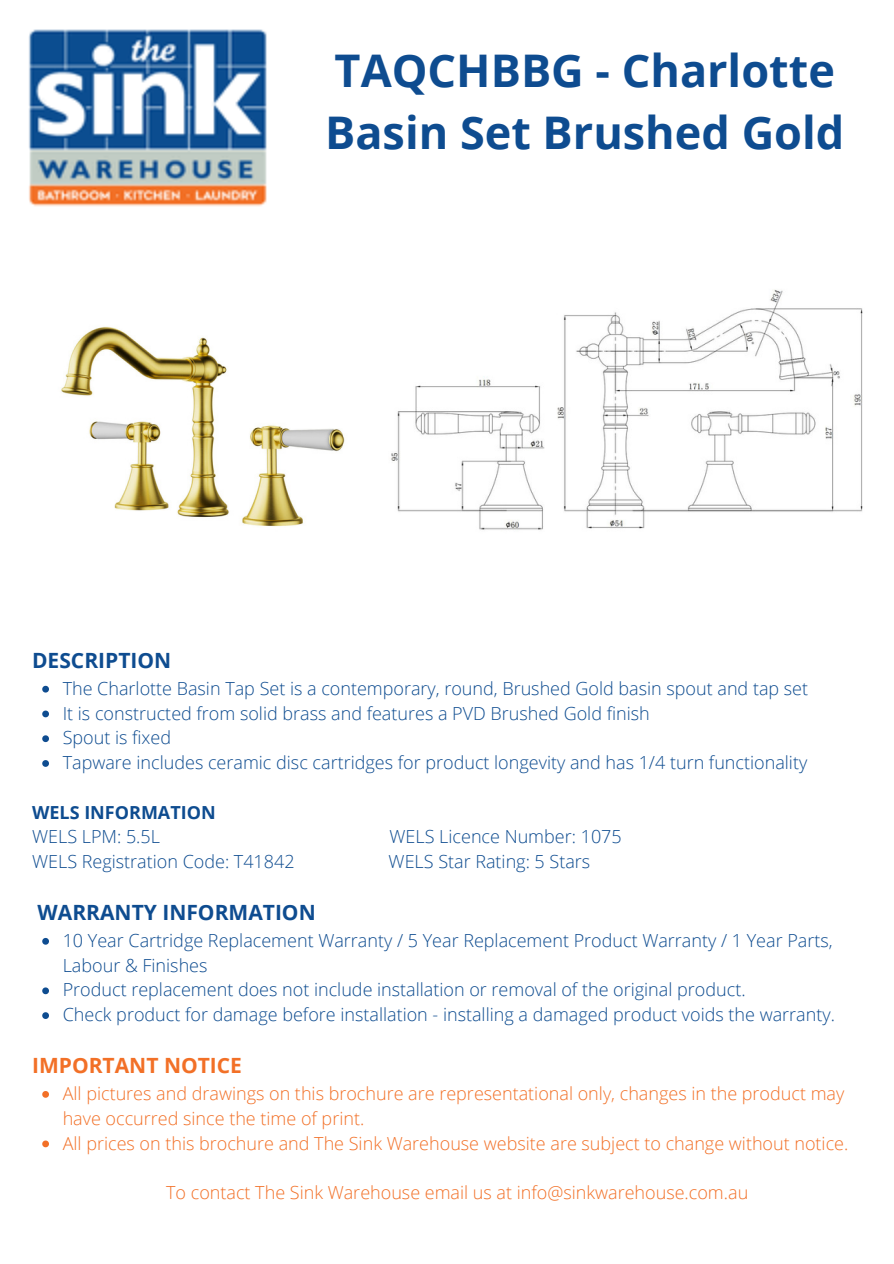
<style>
.page{position:relative;width:894px;height:1264px;background:#fff}
.page>*{position:absolute;margin:0;border:0;box-sizing:border-box;transform-origin:0 0}
.t1{font:700 45px/61.8px "Open Sans";color:#0e4c90}
.t2{font:700 21px "Open Sans";color:#0e4c90}
.t3{font:700 21px "Open Sans";color:#f27027}
.t4{font:300 18px/24.8px "Open Sans";color:#0e4c90}
.t5{font:300 18px/24.8px "Open Sans";color:#f27027}
.t6{font:700 18px "Open Sans";color:#0e4c90}
</style>
<div class="page">
<img style="left:29px;top:29px;width:238px;height:178px">
<img style="left:61px;top:326px;width:284px;height:201px">
<img style="left:391px;top:289px;width:472px;height:241px">
<svg style="left:42px;top:685px;width:7px;height:7px"></svg>
<svg style="left:42px;top:710px;width:7px;height:7px"></svg>
<svg style="left:42px;top:735px;width:7px;height:7px"></svg>
<svg style="left:42px;top:760px;width:7px;height:6px"></svg>
<svg style="left:42px;top:937px;width:7px;height:7px"></svg>
<svg style="left:42px;top:987px;width:7px;height:7px"></svg>
<svg style="left:42px;top:1012px;width:7px;height:6px"></svg>
<svg style="left:42px;top:1091px;width:7px;height:6px"></svg>
<svg style="left:42px;top:1140px;width:7px;height:7px"></svg>
<p class="t1" style="left:325px;top:38px;width:520px">TAQCHBBG - Charlotte<br>Basin Set Brushed Gold</p>
<p class="t2" style="left:32px;top:645px;width:141px">DESCRIPTION</p>
<h2 class="t4" style="left:63px;top:675px;width:746px">The Charlotte Basin Tap Set is a contemporary, round, Brushed Gold basin spout and tap set</h2>
<p class="t4" style="left:63px;top:700px;width:588px">It is constructed from solid brass and features a PVD Brushed Gold finish</p>
<p class="t4" style="left:63px;top:725px;width:110px">Spout is fixed</p>
<p class="t4" style="left:63px;top:749px;width:745px">Tapware includes ceramic disc cartridges for product longevity and has 1/4 turn functionality</p>
<p class="t6" style="left:32px;top:799px;width:185px">WELS INFORMATION</p>
<p class="t4" style="left:32px;top:824px;width:129px">WELS LPM: 5.5L</p>
<p class="t4" style="left:389px;top:824px;width:234px">WELS Licence Number: 1075</p>
<p class="t4" style="left:32px;top:848px;width:264px">WELS Registration Code: T41842</p>
<p class="t4" style="left:388px;top:848px;width:203px">WELS Star Rating: 5 Stars</p>
<p class="t2" style="left:38px;top:897px;width:279px">WARRANTY INFORMATION</p>
<h2 class="t4" style="left:63px;top:927px;width:771px">10 Year Cartridge Replacement Warranty / 5 Year Replacement Product Warranty / 1 Year Parts,<br>Labour &amp; Finishes</h2>
<p class="t4" style="left:63px;top:977px;width:684px">Product replacement does not include installation or removal of the original product.</p>
<p class="t4" style="left:63px;top:1001px;width:773px">Check product for damage before installation - installing a damaged product voids the warranty.</p>
<p class="t3" style="left:32px;top:1050px;width:211px">IMPORTANT NOTICE</p>
<h2 class="t5" style="left:63px;top:1080px;width:783px">All pictures and drawings on this brochure are representational only, changes in the product may have occurred since the time of print.</h2>
<p class="t5" style="left:63px;top:1130px;width:787px">All prices on this brochure and The Sink Warehouse website are subject to change without notice.</p>
<p class="t5" style="left:166px;top:1179px;width:583px">To contact The Sink Warehouse email us at info@sinkwarehouse.com.au</p>
</div>
